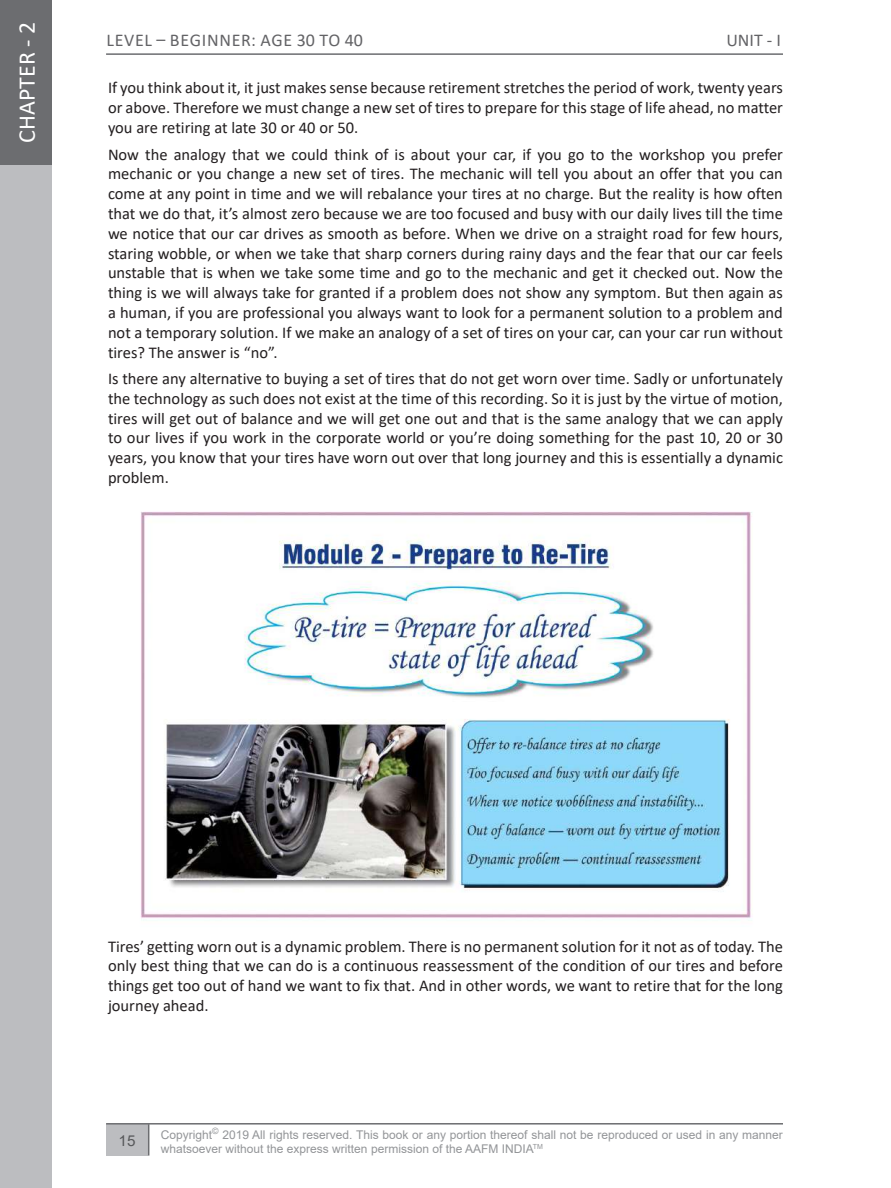
<style>
.page{position:relative;width:891px;height:1188px;background:#fff}
.page>*{position:absolute;margin:0;border:0;box-sizing:border-box;transform-origin:0 0}
.t1{font:24px "Calibri";color:#fff}
.t2{font:19.5px "Minion Pro";color:#fff}
.t3{font:18px "Calibri";letter-spacing:.04em;color:#636366}
.t4{font:16.5px/19.8px "Calibri";color:#231f20;text-align:justify}
.t5{font:15px "Arial";color:#57585a}
.t6{font:12px/14.4px "Arial";color:#939598}
</style>
<div class="page">
<hr style="left:106px;top:53px;width:677px;height:2px;background:#6c6d70">
<div style="left:0;top:98px;width:52px;height:1090px;background:#bcbdc0"></div>
<div style="left:106px;top:1125px;width:42px;height:31px;background:#bcbdc0"></div>
<hr style="left:106px;top:1123px;width:677px;height:2px;background:#6c6d70">
<hr style="left:148px;top:1124px;width:1px;height:32px;background:#6c6d70">
<div style="left:0;top:0;width:52px;height:165px;background:#6c6d70"></div>
<img style="left:140px;top:511px;width:612px;height:410px">
<p class="t2" style="left:7px;top:132px;width:114px;rotate:-90deg">CHAPTER - 1</p>
<h1 class="t1" style="left:10px;top:143px;width:122px;rotate:-90deg">CHAPTER - 2</h1>
<p class="t3" style="left:106px;top:27px;width:258px">LEVEL – BEGINNER: AGE 30 TO 40</p>
<p class="t3" style="left:726px;top:27px;width:56px">UNIT - I</p>
<p class="t4" style="left:108px;top:78px;width:677px">If you think about it, it just makes sense because retirement stretches the period of work, twenty years or above. Therefore we must change a new set of tires to prepare for this stage of life ahead, no matter you are retiring at late 30 or 40 or 50.</p>
<p class="t4" style="left:108px;top:144px;width:677px">Now the analogy that we could think of is about your car, if you go to the workshop you prefer mechanic or you change a new set of tires. The mechanic will tell you about an offer that you can come at any point in time and we will rebalance your tires at no charge. But the reality is how often that we do that, it’s almost zero because we are too focused and busy with our daily lives till the time we notice that our car drives as smooth as before. When we drive on a straight road for few hours, staring wobble, or when we take that sharp corners during rainy days and the fear that our car feels unstable that is when we take some time and go to the mechanic and get it checked out. Now the thing is we will always take for granted if a problem does not show any symptom. But then again as a human, if you are professional you always want to look for a permanent solution to a problem and not a temporary solution. If we make an analogy of a set of tires on your car, can your car run without tires? The answer is “no”.</p>
<p class="t4" style="left:108px;top:368px;width:677px">Is there any alternative to buying a set of tires that do not get worn over time. Sadly or unfortunately the technology as such does not exist at the time of this recording. So it is just by the virtue of motion, tires will get out of balance and we will get one out and that is the same analogy that we can apply to our lives if you work in the corporate world or you’re doing something for the past 10, 20 or 30 years, you know that your tires have worn out over that long journey and this is essentially a dynamic problem.</p>
<p class="t4" style="left:108px;top:936px;width:676px">Tires’ getting worn out is a dynamic problem. There is no permanent solution for it not as of today. The only best thing that we can do is a continuous reassessment of the condition of our tires and before things get too out of hand we want to fix that. And in other words, we want to retire that for the long journey ahead.</p>
<p class="t5" style="left:119px;top:1130px;width:18px">15</p>
<p class="t6" style="left:161px;top:1127px;width:624px">Copyright<sup>©</sup> 2019 All rights reserved. This book or any portion thereof shall not be reproduced or used in any manner whatsoever without the express written permission of the AAFM INDIA<sup>TM</sup></p>
</div>
